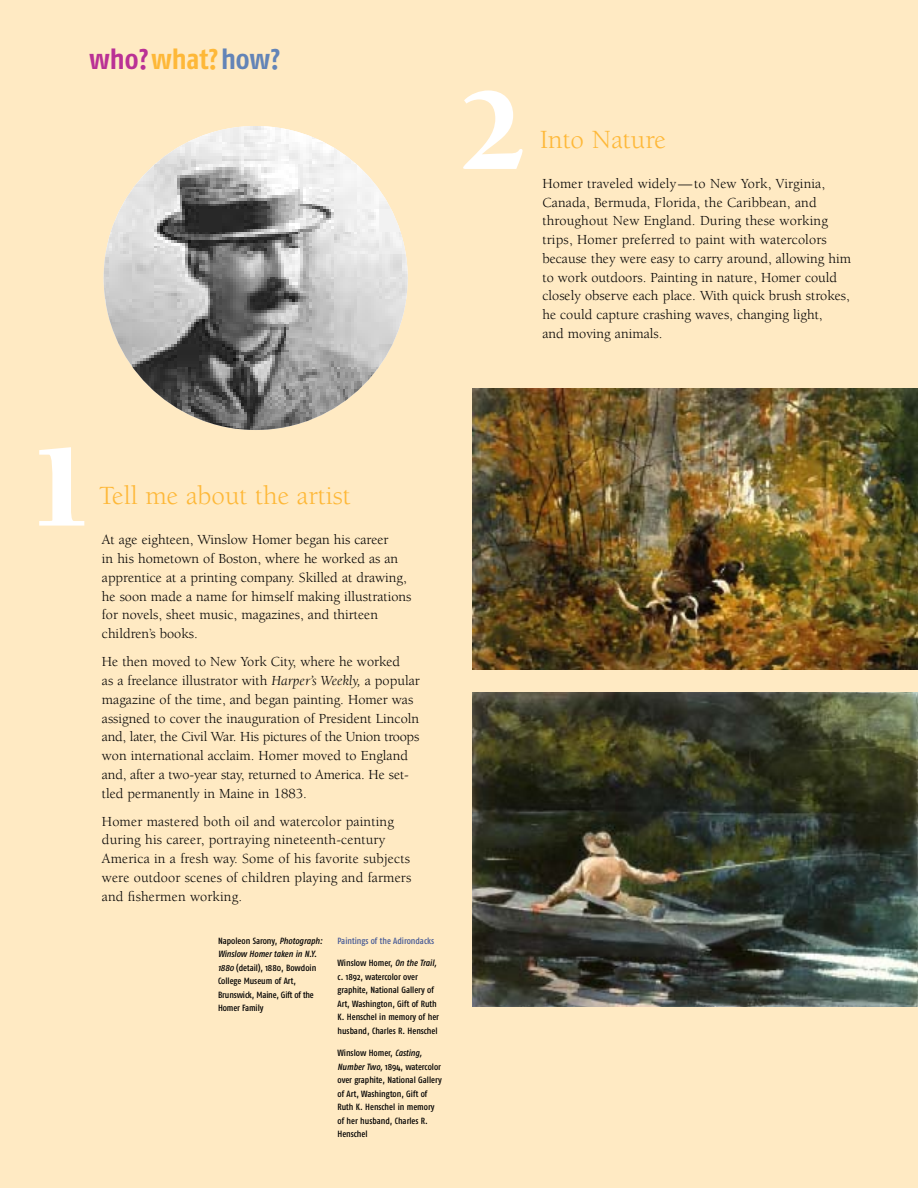
<style>
.page{position:relative;width:918px;height:1188px;background:#ffeac3}
.page>*{position:absolute;margin:0;border:0;box-sizing:border-box;transform-origin:0 0}
.t1{font:900 120px "Berkeley";color:#fff}
.t2{font:700 28.5px "Fago Co";letter-spacing:-.005em;color:#feb838}
.t3{font:27px "Berkeley";color:#feb838}
.t4{font:14.25px/18.8px "Berkeley";color:#000}
.t5{font:9px/13.5px "Fago Co Med";color:#000}
.t6{font:9px "Fago Co Med";letter-spacing:-.005em;color:#465a96}
.s1{color:#ba3195}
.s2{color:#6384b7}
.s3{font-style:italic}
</style>
<div class="page">
<img style="left:104px;top:126px;width:304px;height:304px;border-radius:50%">
<img style="left:472px;top:388px;width:446px;height:282px">
<img style="left:472px;top:692px;width:446px;height:315px">
<h2 class="t2" style="left:89px;top:49px;width:192px"><span class="s1">who?</span>what?<span class="s2">how?</span></h2>
<h1 class="t1" style="left:460px;top:84px;width:68px">2</h1>
<h3 class="t3" style="left:540px;top:129px;width:128px">Into Nature</h3>
<p class="t4" style="left:542px;top:175px;width:310px">Homer traveled widely—to New York, Virginia, Canada, Bermuda, Florida, the Caribbean, and throughout New England. During these working trips, Homer preferred to paint with watercolors because they were easy to carry around, allowing him to work outdoors. Painting in nature, Homer could closely observe each place. With quick brush strokes, he could capture crashing waves, changing light,<br>and moving animals.</p>
<h1 class="t1" style="left:29px;top:441px;width:68px">1</h1>
<h3 class="t3" style="left:99px;top:485px;width:253px">Tell me about the artist</h3>
<p class="t4" style="left:102px;top:532px;width:311px">At age eighteen, Winslow Homer began his career<br>in his hometown of Boston, where he worked as an apprentice at a printing company. Skilled at drawing, he soon made a name for himself making illustrations for novels, sheet music, magazines, and thirteen children’s books.</p>
<p class="t4" style="left:102px;top:654px;width:319px">He then moved to New York City, where he worked<br>as a freelance illustrator with <span class="s3">Harper’s Weekly,</span> a popular magazine of the time, and began painting. Homer was assigned to cover the inauguration of President Lincoln and, later, the Civil War. His pictures of the Union troops won international acclaim. Homer moved to England and, after a two-year stay, returned to America. He set&shy;tled permanently in Maine in 1883.</p>
<p class="t4" style="left:102px;top:813px;width:311px">Homer mastered both oil and watercolor painting during his career, portraying nineteenth-century America in a fresh way. Some of his favorite subjects were outdoor scenes of children playing and farmers and fishermen working.</p>
<p class="t6" style="left:338px;top:937px;width:98px">Paintings of the Adirondacks</p>
<p class="t5" style="left:338px;top:957px;width:103px">Winslow Homer, <span class="s3">On the Trail, </span>c. 1892, watercolor over graphite, National Gallery of<br>Art, Washington, Gift of Ruth<br>K. Henschel in memory of her husband, Charles R. Henschel</p>
<p class="t5" style="left:338px;top:1047px;width:106px">Winslow Homer, <span class="s3">Casting,<br>Number Two,</span> 1894, watercolor over graphite, National Gallery of Art, Washington, Gift of<br>Ruth K. Henschel in memory of her husband, Charles R.<br>Henschel</p>
<p class="t5" style="left:218px;top:935px;width:106px">Napoleon Sarony, <span class="s3">Photograph:<br>Winslow Homer taken in N.Y.<br>1880</span> (detail), 1880, Bowdoin<br>College Museum of Art,<br>Brunswick, Maine, Gift of the<br>Homer Family</p>
</div>
